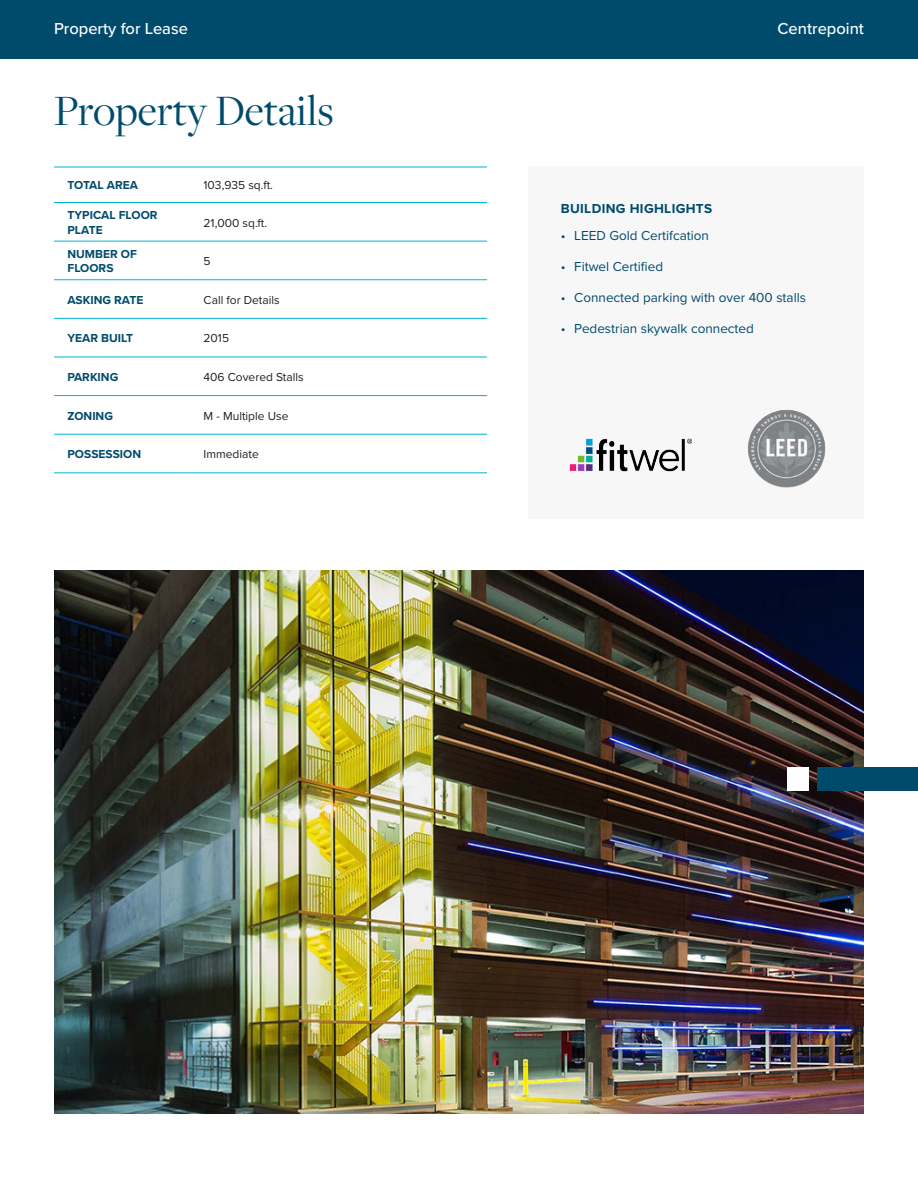
<style>
.page{position:relative;width:918px;height:1188px;background:#fff}
.page>*{position:absolute;margin:0;border:0;box-sizing:border-box;transform-origin:0 0}
.t1{font:45px "Freight Disp Pro";color:#004b6c}
.t2{font:500 16.5px "Proxima Nova";color:#fff}
.t3{font:13.5px "Proxima Nova";color:#004b6c}
.t4{font:700 13.5px "Proxima Nova";letter-spacing:.025em;color:#004b6c}
.t5{font:700 12px/14.4px "Proxima Nova";color:#004b6c}
.t6{font:12px "Proxima Nova";color:#231f20}
</style>
<div class="page">
<div style="left:529px;top:167px;width:335px;height:352px;background:#f7f7f8"></div>
<img style="left:54px;top:570px;width:810px;height:544px">
<div style="left:818px;top:767px;width:100px;height:24px;background:#004b6c"></div>
<div style="left:787px;top:767px;width:22px;height:24px;background:#fff"></div>
<img style="left:569px;top:438px;width:123px;height:34px">
<img style="left:747px;top:410px;width:79px;height:78px">
<div style="left:0;top:0;width:918px;height:58px;background:#004b6c"></div>
<hr style="left:54px;top:167px;width:136px;height:1px;background:#00b5d1">
<hr style="left:190px;top:167px;width:297px;height:1px;background:#00b5d1">
<hr style="left:54px;top:202px;width:136px;height:1px;background:#00b5d1">
<hr style="left:190px;top:202px;width:297px;height:1px;background:#00b5d1">
<hr style="left:54px;top:241px;width:136px;height:1px;background:#00b5d1">
<hr style="left:190px;top:241px;width:297px;height:1px;background:#00b5d1">
<hr style="left:54px;top:279px;width:136px;height:1px;background:#00b5d1">
<hr style="left:190px;top:279px;width:297px;height:1px;background:#00b5d1">
<hr style="left:54px;top:318px;width:136px;height:1px;background:#00b5d1">
<hr style="left:190px;top:318px;width:297px;height:1px;background:#00b5d1">
<hr style="left:54px;top:357px;width:136px;height:1px;background:#00b5d1">
<hr style="left:190px;top:357px;width:297px;height:1px;background:#00b5d1">
<hr style="left:54px;top:395px;width:136px;height:1px;background:#00b5d1">
<hr style="left:190px;top:395px;width:297px;height:1px;background:#00b5d1">
<hr style="left:54px;top:434px;width:136px;height:1px;background:#00b5d1">
<hr style="left:190px;top:434px;width:297px;height:1px;background:#00b5d1">
<hr style="left:54px;top:472px;width:136px;height:1px;background:#00b5d1">
<hr style="left:190px;top:472px;width:297px;height:1px;background:#00b5d1">
<p class="t2" style="left:54px;top:16px;width:136px">Property for Lease</p>
<p class="t2" style="left:777px;top:16px;width:88px">Centrepoint</p>
<h1 class="t1" style="left:54px;top:81px;width:281px">Property Details</h1>
<p class="t5" style="left:68px;top:178px;width:72px">TOTAL AREA</p>
<p class="t6" style="left:204px;top:177px;width:71px">103,935 sq.ft.</p>
<p class="t5" style="left:68px;top:208px;width:92px">TYPICAL FLOOR<br>PLATE</p>
<p class="t6" style="left:204px;top:214px;width:65px">21,000 sq.ft.</p>
<p class="t5" style="left:68px;top:246px;width:71px">NUMBER OF<br>FLOORS</p>
<p class="t6" style="left:204px;top:252px;width:9px">5</p>
<p class="t5" style="left:68px;top:292px;width:77px">ASKING RATE</p>
<p class="t6" style="left:204px;top:291px;width:78px">Call for Details</p>
<p class="t5" style="left:68px;top:331px;width:67px">YEAR BUILT</p>
<p class="t6" style="left:204px;top:329px;width:27px">2015</p>
<p class="t5" style="left:68px;top:370px;width:52px">PARKING</p>
<p class="t6" style="left:204px;top:368px;width:102px">406 Covered Stalls</p>
<p class="t5" style="left:68px;top:408px;width:47px">ZONING</p>
<p class="t6" style="left:204px;top:407px;width:86px">M - Multiple Use</p>
<p class="t5" style="left:68px;top:447px;width:75px">POSSESSION</p>
<p class="t6" style="left:204px;top:445px;width:57px">Immediate</p>
<p class="t4" style="left:561px;top:199px;width:153px">BUILDING HIGHLIGHTS</p>
<p class="t3" style="left:561px;top:225px;width:150px">• LEED Gold Certifcation</p>
<p class="t3" style="left:561px;top:256px;width:104px">• Fitwel Certified</p>
<p class="t3" style="left:561px;top:287px;width:247px">• Connected parking with over 400 stalls</p>
<p class="t3" style="left:561px;top:318px;width:195px">• Pedestrian skywalk connected</p>
</div>
